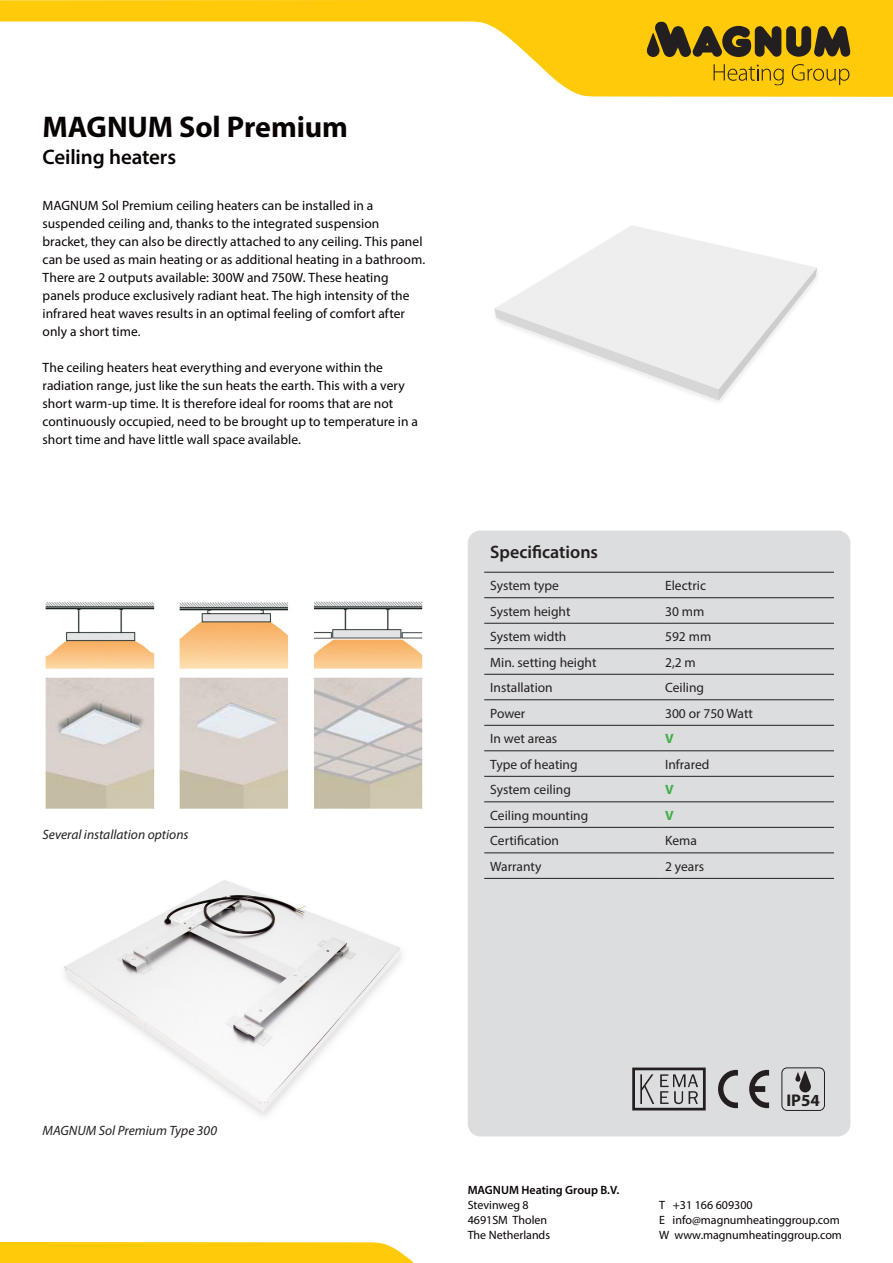
<style>
.page{position:relative;width:893px;height:1263px;background:#fff}
.page>*{position:absolute;margin:0;border:0;box-sizing:border-box;transform-origin:0 0}
.t1{font:700 30px "Myriad Pro";letter-spacing:-.005em;color:#080302}
.t2{font:600 21px "Myriad Pro";letter-spacing:-.005em;color:#080302}
.t3{font:600 18px "Myriad Pro";color:#231f20}
.t4{font:700 16.95px "Myriad Pro";color:#231f20}
.t5{font:13.5px/18px "Myriad Pro";color:#080302}
.t6{font:13.5px "Myriad Pro";color:#231f20}
.t7{font:italic 13.5px "Myriad Pro";color:#231f20}
.t8{font:700 13.5px "Myriad Pro";color:#40ae49}
.t9{font:12px/15px "Myriad Pro";color:#080302}
.t10{font:600 12px "Myriad Pro";color:#080302}
</style>
<div class="page">
<svg style="left:0;top:0;width:893px;height:97px"></svg>
<svg style="left:647px;top:22px;width:203px;height:35px;background:#7b6317"></svg>
<svg style="left:792px;top:64px;width:57px;height:21px"></svg>
<svg style="left:714px;top:64px;width:70px;height:22px;background:#dbaf0d"></svg>
<svg style="left:0;top:1242px;width:414px;height:21px;background:#fecc14"></svg>
<div style="left:468px;top:530px;width:382px;height:606px;background:#dcdddf;border-radius:13px"></div>
<img style="left:494px;top:225px;width:323px;height:177px">
<img style="left:45px;top:601px;width:378px;height:208px">
<img style="left:64px;top:880px;width:338px;height:236px">
<hr style="left:484px;top:597px;width:175px;height:1px;background:#231f20">
<hr style="left:659px;top:597px;width:175px;height:1px;background:#231f20">
<hr style="left:484px;top:623px;width:175px;height:1px;background:#231f20">
<hr style="left:659px;top:623px;width:175px;height:1px;background:#231f20">
<hr style="left:484px;top:648px;width:175px;height:1px;background:#231f20">
<hr style="left:659px;top:648px;width:175px;height:1px;background:#231f20">
<hr style="left:484px;top:674px;width:175px;height:1px;background:#231f20">
<hr style="left:659px;top:674px;width:175px;height:1px;background:#231f20">
<hr style="left:484px;top:699px;width:175px;height:1px;background:#231f20">
<hr style="left:659px;top:699px;width:175px;height:1px;background:#231f20">
<hr style="left:484px;top:725px;width:175px;height:1px;background:#231f20">
<hr style="left:659px;top:725px;width:175px;height:1px;background:#231f20">
<hr style="left:484px;top:750px;width:175px;height:1px;background:#231f20">
<hr style="left:659px;top:750px;width:175px;height:1px;background:#231f20">
<hr style="left:484px;top:776px;width:175px;height:1px;background:#231f20">
<hr style="left:659px;top:776px;width:175px;height:1px;background:#231f20">
<hr style="left:484px;top:801px;width:175px;height:1px;background:#231f20">
<hr style="left:659px;top:801px;width:175px;height:1px;background:#231f20">
<hr style="left:484px;top:827px;width:175px;height:1px;background:#231f20">
<hr style="left:659px;top:827px;width:175px;height:1px;background:#231f20">
<hr style="left:484px;top:853px;width:175px;height:1px;background:#231f20">
<hr style="left:659px;top:853px;width:175px;height:1px;background:#231f20">
<hr style="left:484px;top:878px;width:175px;height:1px;background:#231f20">
<hr style="left:659px;top:878px;width:175px;height:1px;background:#231f20">
<hr style="left:484px;top:572px;width:175px;height:1px;background:#231f20">
<hr style="left:659px;top:572px;width:175px;height:1px;background:#231f20">
<div style="left:781px;top:1067px;width:44px;height:44px;border:1px solid #231f20;border-radius:5px"></div>
<svg style="left:795px;top:1071px;width:16px;height:21px"></svg>
<svg style="left:718px;top:1070px;width:20px;height:38px"></svg>
<svg style="left:749px;top:1070px;width:20px;height:38px"></svg>
<svg style="left:632px;top:1067px;width:74px;height:43px"></svg>
<p class="t1" style="left:43px;top:107px;width:307px">MAGNUM Sol Premium</p>
<p class="t2" style="left:43px;top:144px;width:135px">Ceiling heaters</p>
<p class="t5" style="left:43px;top:196px;width:384px">MAGNUM Sol Premium ceiling heaters can be installed in a suspended ceiling and, thanks to the integrated suspension bracket, they can also be directly attached to any ceiling. This panel can be used as main heating or as additional heating in a bathroom.<br>There are 2 outputs available: 300W and 750W. These heating panels produce exclusively radiant heat. The high intensity of the infrared heat waves results in an optimal feeling of comfort after only a short time.</p>
<p class="t5" style="left:43px;top:358px;width:377px">The ceiling heaters heat everything and everyone within the radiation range, just like the sun heats the earth. This with a very short warm-up time. It is therefore ideal for rooms that are not continuously occupied, need to be brought up to temperature in a short time and have little wall space available.</p>
<p class="t7" style="left:43px;top:826px;width:148px">Several installation options</p>
<p class="t3" style="left:490px;top:540px;width:109px">Specifications</p>
<p class="t6" style="left:490px;top:577px;width:70px">System type</p>
<p class="t6" style="left:665px;top:577px;width:42px">Electric</p>
<p class="t6" style="left:490px;top:603px;width:82px">System height</p>
<p class="t6" style="left:665px;top:603px;width:41px">30 mm</p>
<p class="t6" style="left:490px;top:628px;width:78px">System width</p>
<p class="t6" style="left:665px;top:628px;width:48px">592 mm</p>
<p class="t6" style="left:490px;top:654px;width:108px">Min. setting height</p>
<p class="t6" style="left:665px;top:654px;width:32px">2,2 m</p>
<p class="t6" style="left:490px;top:679px;width:64px">Installation</p>
<p class="t6" style="left:665px;top:679px;width:40px">Ceiling</p>
<p class="t6" style="left:490px;top:705px;width:37px">Power</p>
<p class="t6" style="left:665px;top:705px;width:89px">300 or 750 Watt</p>
<p class="t6" style="left:490px;top:730px;width:69px">In wet areas</p>
<p class="t8" style="left:665px;top:730px;width:10px">V</p>
<p class="t6" style="left:490px;top:756px;width:89px">Type of heating</p>
<p class="t6" style="left:665px;top:756px;width:46px">Infrared</p>
<p class="t6" style="left:490px;top:781px;width:82px">System ceiling</p>
<p class="t8" style="left:665px;top:781px;width:10px">V</p>
<p class="t6" style="left:490px;top:807px;width:100px">Ceiling mounting</p>
<p class="t8" style="left:665px;top:806px;width:10px">V</p>
<p class="t6" style="left:490px;top:832px;width:70px">Certification</p>
<p class="t6" style="left:665px;top:832px;width:33px">Kema</p>
<p class="t6" style="left:490px;top:858px;width:53px">Warranty</p>
<p class="t6" style="left:665px;top:858px;width:41px">2 years</p>
<p class="t7" style="left:43px;top:1122px;width:176px">MAGNUM Sol Premium Type 300</p>
<p class="t4" style="left:786px;top:1089px;width:35px">IP54</p>
<p class="t10" style="left:468px;top:1183px;width:153px">MAGNUM Heating Group B.V.</p>
<p class="t9" style="left:468px;top:1198px;width:84px">Stevinweg 8<br>4691SM Tholen<br>The Netherlands</p>
<p class="t9" style="left:659px;top:1198px;width:184px">T +31 166 609300<br>E info@magnumheatinggroup.com<br>W www.magnumheatinggroup.com</p>
</div>
